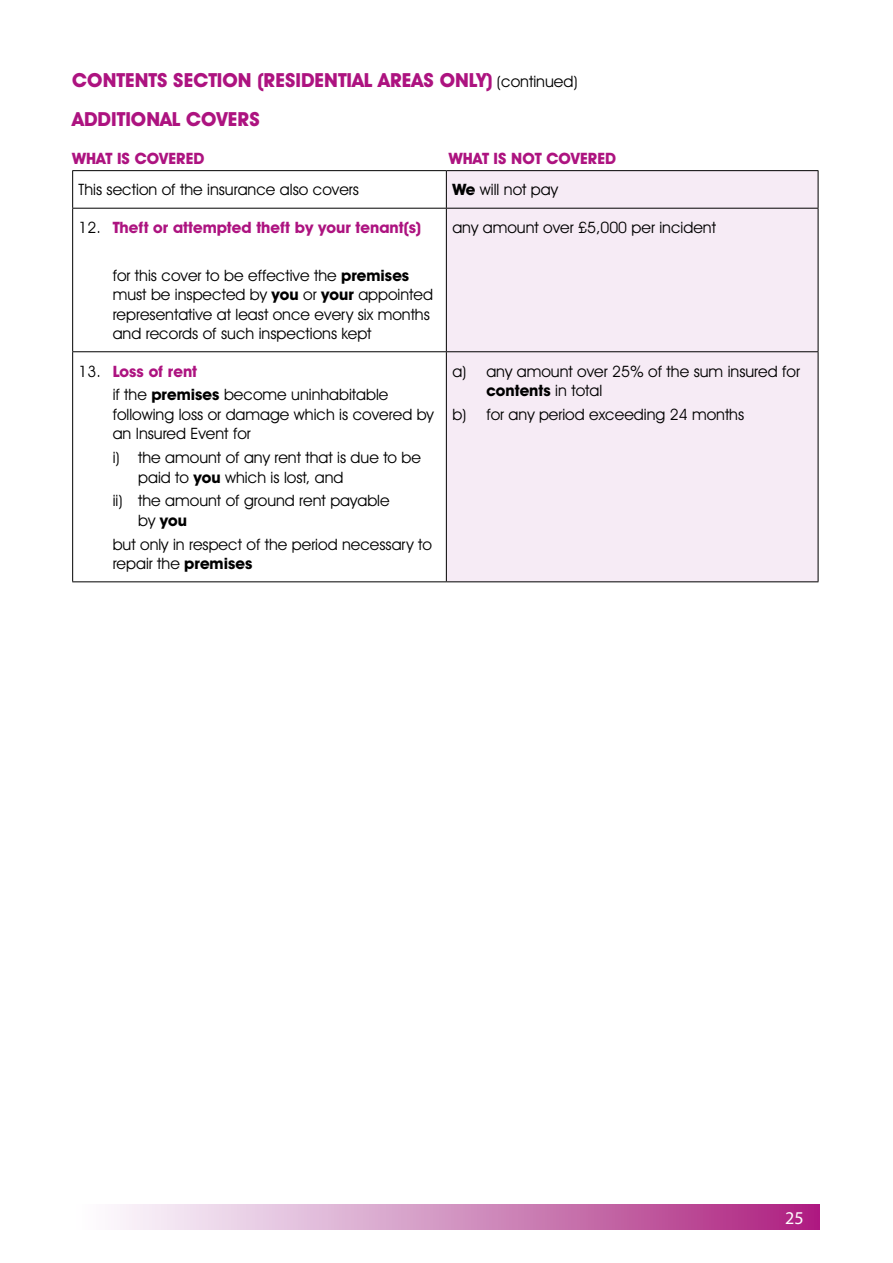
<style>
.page{position:relative;width:893px;height:1263px;background:#fff}
.page>*{position:absolute;margin:0;border:0;box-sizing:border-box;transform-origin:0 0}
.t1{font:700 19.5px/39px "Avant Garde IT Cby BT";color:#ad1380}
.t2{font:18px "Myriad";color:#fff}
.t3{font:15.75px/19.5px "Avant Garde IT Cby BT";color:#000}
.t4{font:700 15.75px "Avant Garde IT Cby BT";color:#ad1380}
.s1{font-weight:400;font-size:15.9px;color:#000}
.s2{font-weight:700}
.s3{font-weight:400;color:#000}
.s4{font-weight:700;color:#ad1380}
</style>
<div class="page">
<div style="left:72px;top:1205px;width:747px;height:25px;background:linear-gradient(to right,#fdffff,#ac227f)"></div>
<div style="left:447px;top:171px;width:371px;height:410px;background:#f6ebf5"></div>
<hr style="left:72px;top:170px;width:374px;height:1px;background:#000">
<hr style="left:72px;top:171px;width:1px;height:37px;background:#000">
<hr style="left:446px;top:170px;width:372px;height:1px;background:#000">
<hr style="left:446px;top:171px;width:1px;height:37px;background:#000">
<hr style="left:818px;top:171px;width:1px;height:37px;background:#000">
<hr style="left:72px;top:208px;width:374px;height:1px;background:#000">
<hr style="left:72px;top:209px;width:1px;height:142px;background:#000">
<hr style="left:446px;top:208px;width:372px;height:1px;background:#000">
<hr style="left:446px;top:209px;width:1px;height:142px;background:#000">
<hr style="left:818px;top:209px;width:1px;height:142px;background:#000">
<hr style="left:72px;top:351px;width:374px;height:1px;background:#000">
<hr style="left:72px;top:352px;width:1px;height:229px;background:#000">
<hr style="left:446px;top:351px;width:372px;height:1px;background:#000">
<hr style="left:446px;top:352px;width:1px;height:229px;background:#000">
<hr style="left:818px;top:352px;width:1px;height:229px;background:#000">
<hr style="left:72px;top:581px;width:374px;height:1px;background:#000">
<hr style="left:446px;top:581px;width:372px;height:1px;background:#000">
<p class="t1" style="left:72px;top:61px;width:507px">CONTENTS SECTION (RESIDENTIAL AREAS ONLY) <span class="s1">(continued)<br></span>ADDITIONAL COVERS</p>
<p class="t4" style="left:72px;top:149px;width:134px">WHAT IS COVERED</p>
<p class="t4" style="left:449px;top:149px;width:169px">WHAT IS NOT COVERED</p>
<p class="t3" style="left:79px;top:180px;width:282px">This section of the insurance also covers</p>
<p class="t3" style="left:452px;top:180px;width:107px"><span class="s2">We</span> will not pay</p>
<p class="t4" style="left:79px;top:218px;width:344px"><span class="s3">12.</span> Theft or attempted theft by your tenant(s)</p>
<p class="t3" style="left:113px;top:265px;width:322px">for this cover to be effective the <span class="s2">premises </span>must be inspected by <span class="s2">you</span> or <span class="s2">your</span> appointed representative at least once every six months and records of such inspections kept</p>
<p class="t3" style="left:452px;top:217px;width:265px">any amount over £5,000 per incident</p>
<p class="t3" style="left:113px;top:359px;width:277px;line-height:23.7px;text-indent:-34px">13. <span class="s4">Loss of rent<br></span>if the <span class="s2">premises</span> become uninhabitable</p>
<p class="t3" style="left:113px;top:404px;width:323px">following loss or damage which is covered by an Insured Event for</p>
<p class="t3" style="left:138px;top:448px;width:284px;text-indent:-26px">i) the amount of any rent that is due to be paid to <span class="s2">you</span> which is lost, and</p>
<p class="t3" style="left:138px;top:491px;width:253px;text-indent:-26px">ii) the amount of ground rent payable by <span class="s2">you</span></p>
<p class="t3" style="left:113px;top:534px;width:321px">but only in respect of the period necessary to repair the <span class="s2">premises</span></p>
<p class="t3" style="left:486px;top:361px;width:315px;text-indent:-34px">a) any amount over 25% of the sum insured for <span class="s2">contents</span> in total</p>
<p class="t3" style="left:452px;top:404px;width:293px">b) for any period exceeding 24 months</p>
<p class="t2" style="left:785px;top:1209px;width:20px">25</p>
</div>
